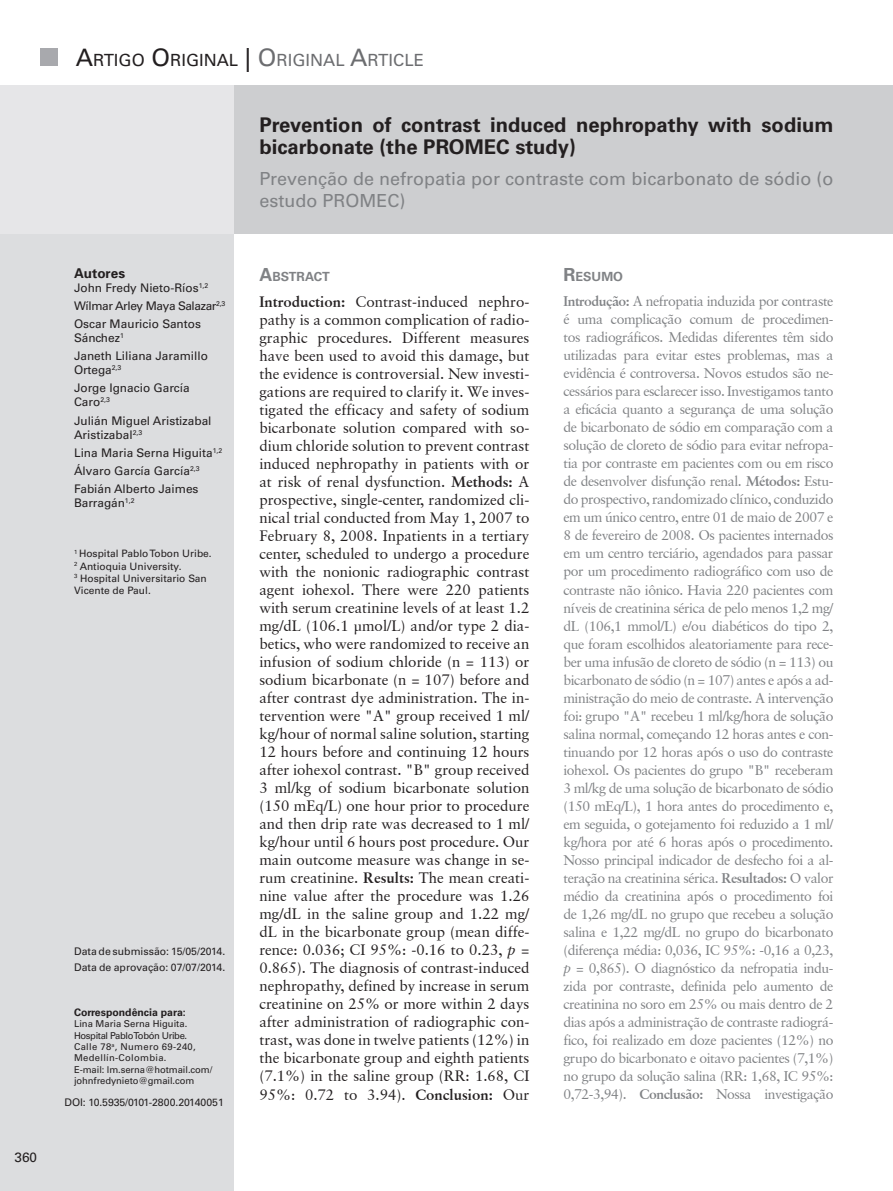
<style>
.page{position:relative;width:893px;height:1191px;background:#fff}
.page>*{position:absolute;margin:0;border:0;box-sizing:border-box;transform-origin:0 0}
.Título_Português{font:700 20.25px/22.5px "Univers LT Std";color:#231f20}
.Title_Inglês{font:18px/21.6px "Univers LT Std";color:#808285}
.t1{font:16.8px "Univers LT Std";color:#6c6d70}
.Resumo{font:15px/18px "Garamond Retrospective S Si";color:#231f20;text-align:justify}
.Abstract{font:13.95px/18px "Garamond Retrospective S Si";letter-spacing:-.03em;color:#808285;text-align:justify}
.Tópico__Autores{font:13.5px "Univers 65 Bold";color:#231f20}
.t2{font:13.5px "Univers LT Std";color:#231f20}
.Intertilulo__Resumo{font:700 12.6px "Univers LT Std";color:#808285}
.Nome_dos_autores{font:11.85px/14px "Univers LT Std";color:#231f20}
.Nome_dos_autores-2{font:11.85px "Univers LT Std";letter-spacing:-.03em;color:#231f20}
.Data_de_subs_aprova{font:10.5px "Univers LT Std";color:#231f20}
.Autor_correspondente{font:10.5px "Univers LT Std";letter-spacing:-.01em;color:#231f20}
.Correspondência_para{font:700 10.5px "Univers LT Std";color:#231f20}
.Afiliações{font:10.2px/12.3px "Univers LT Std";color:#231f20}
.Autor_correspondente-2{font:9.45px/11.4px "Univers LT Std";letter-spacing:-.01em;color:#231f20}
.Autor_correspondente-3{font:9.45px/11.4px "Univers LT Std";letter-spacing:.03em;color:#231f20}
.Autor_correspondente-4{font:9.45px "Univers LT Std";letter-spacing:-.04em;color:#231f20}
.s1{font-size:24px;color:#231f20}
.s2{color:#231f20}
.s3{font-size:24px}
.s4{font-size:18px}
.s5{font-weight:700}
.s6{font-style:italic}
</style>
<div class="page">
<div style="left:40px;top:49px;width:17px;height:17px;background:#a8a9ad"></div>
<div style="left:0;top:85px;width:234px;height:1106px;background:#dcdddf"></div>
<div style="left:0;top:85px;width:893px;height:149px;background:linear-gradient(to right,#e2e2e4,#c5c6c8)"></div>
<p class="t2" style="left:15px;top:1149px;width:24px">360</p>
<p class="t1" style="left:76px;top:50px;width:350px"><span class="s1">A</span><span class="s2">RTIGO</span> <span class="s1">O</span><span class="s2">RIGINAL</span> <span class="s1">|</span> <span class="s3">O</span>RIGINAL <span class="s3">A</span>RTICLE</p>
<p class="Tópico__Autores" style="left:74px;top:265px;width:53px">Autores</p>
<p class="Nome_dos_autores" style="left:74px;top:280px;width:136px">John Fredy Nieto-Ríos<sup>1,2</sup></p>
<p class="Nome_dos_autores-2" style="left:74px;top:299px;width:153px">Wílmar Arley Maya Salazar<sup>2,3</sup></p>
<p class="Nome_dos_autores" style="left:74px;top:317px;width:128px">Oscar Mauricio Santos<br>Sánchez<sup>1</sup></p>
<p class="Nome_dos_autores" style="left:74px;top:349px;width:135px">Janeth Liliana Jaramillo<br>Ortega<sup>2,3</sup></p>
<p class="Nome_dos_autores" style="left:74px;top:381px;width:117px">Jorge Ignacio García<br>Caro<sup>2,3</sup></p>
<p class="Nome_dos_autores" style="left:74px;top:413px;width:139px">Julián Miguel Aristizabal<br>Aristizabal<sup>2,3</sup></p>
<p class="Nome_dos_autores" style="left:74px;top:445px;width:150px">Lina Maria Serna Higuita<sup>1,2</sup></p>
<p class="Nome_dos_autores" style="left:74px;top:464px;width:127px">Álvaro García García<sup>2,3</sup></p>
<p class="Nome_dos_autores" style="left:74px;top:482px;width:126px">Fabián Alberto Jaimes<br>Barragán<sup>1,2</sup></p>
<p class="Afiliações" style="left:74px;top:547px;width:139px"><sup>1</sup> Hospital Pablo Tobon Uribe.</p>
<p class="Afiliações" style="left:74px;top:560px;width:109px"><sup>2</sup> Antioquia University.</p>
<p class="Afiliações" style="left:74px;top:572px;width:134px"><sup>3</sup> Hospital Universitario San<br>Vicente de Paul.</p>
<p class="Data_de_subs_aprova" style="left:74px;top:945px;width:153px">Data de submissão: 15/05/2014.</p>
<p class="Data_de_subs_aprova" style="left:74px;top:960px;width:153px">Data de aprovação: 07/07/2014.</p>
<p class="Correspondência_para" style="left:74px;top:1006px;width:113px">Correspondência para:</p>
<p class="Autor_correspondente-2" style="left:74px;top:1018px;width:115px">Lina Maria Serna Higuita.</p>
<p class="Autor_correspondente-4" style="left:74px;top:1029px;width:115px">Hospital Pablo Tobón Uribe.</p>
<p class="Autor_correspondente-3" style="left:74px;top:1040px;width:123px">Calle 78<sup>a</sup>, Numero 69-240,<br>Medellín-Colombia.</p>
<p class="Autor_correspondente-2" style="left:74px;top:1063px;width:140px">E-mail: lm.serna@hotmail.com/ johnfredynieto@gmail.com</p>
<p class="Autor_correspondente" style="left:65px;top:1096px;width:161px">DOI: 10.5935/0101-2800.20140051</p>
<p class="Título_Português" style="left:259px;top:113px;width:576px">Prevention of contrast induced nephropathy with sodium bicarbonate (the PROMEC study)</p>
<p class="Title_Inglês" style="left:259px;top:168px;width:576px">Prevenção de nefropatia por contraste com bicarbonato de sódio (o estudo PROMEC)</p>
<p class="Intertilulo__Resumo" style="left:259px;top:269px;width:72px"><span class="s4">A</span>BSTRACT</p>
<p class="Resumo" style="left:259px;top:293px;width:272px"><span class="s5">Introduction:</span> Contrast-induced nephro&shy;pathy is a common complication of radio&shy;graphic procedures. Different measures have been used to avoid this damage, but the evidence is controversial. New investi&shy;gations are required to clarify it. We inves&shy;tigated the efficacy and safety of sodium bicarbonate solution compared with so&shy;dium chloride solution to prevent contrast induced nephropathy in patients with or at risk of renal dysfunction. <span class="s5">Methods:</span> A prospective, single-center, randomized cli&shy;nical trial conducted from May 1, 2007 to February 8, 2008. Inpatients in a tertiary center, scheduled to undergo a procedure with the nonionic radiographic contrast agent iohexol. There were 220 patients with serum creatinine levels of at least 1.2 mg/dL (106.1 µmol/L) and/or type 2 dia&shy;betics, who were randomized to receive an infusion of sodium chloride (n = 113) or sodium bicarbonate (n = 107) before and after contrast dye administration. The in&shy;tervention were "A" group received 1 ml/ kg/hour of normal saline solution, starting 12 hours before and continuing 12 hours after iohexol contrast. "B" group received 3 ml/kg of sodium bicarbonate solution (150 mEq/L) one hour prior to procedure and then drip rate was decreased to 1 ml/ kg/hour until 6 hours post procedure. Our main outcome measure was change in se&shy;rum creatinine. <span class="s5">Results:</span> The mean creati&shy;nine value after the procedure was 1.26 mg/dL in the saline group and 1.22 mg/ dL in the bicarbonate group (mean diffe&shy;rence: 0.036; CI 95%: -0.16 to 0.23, <span class="s6">p</span> = 0.865). The diagnosis of contrast-induced nephropathy, defined by increase in serum creatinine on 25% or more within 2 days after administration of radiographic con&shy;trast, was done in twelve patients (12%) in the bicarbonate group and eighth patients (7.1%) in the saline group (RR: 1.68, CI 95%: 0.72 to 3.94). <span class="s5">Conclusion:</span> Our</p>
<p class="Intertilulo__Resumo" style="left:563px;top:269px;width:61px"><span class="s4">R</span>ESUMO</p>
<p class="Abstract" style="left:563px;top:292px;width:272px"><span class="s5">Introdução:</span> A nefropatia induzida por contraste é uma complicação comum de procedimen&shy;tos radiográficos. Medidas diferentes têm sido utilizadas para evitar estes problemas, mas a evidência é controversa. Novos estudos são ne&shy;cessários para esclarecer isso. Investigamos tanto a eficácia quanto a segurança de uma solução de bicarbonato de sódio em comparação com a solução de cloreto de sódio para evitar nefropa&shy;tia por contraste em pacientes com ou em risco de desenvolver disfunção renal. <span class="s5">Métodos:</span> Estu&shy;do prospectivo, randomizado clínico, conduzido em um único centro, entre 01 de maio de 2007 e 8 de fevereiro de 2008. Os pacientes internados em um centro terciário, agendados para passar por um procedimento radiográfico com uso de contraste não iônico. Havia 220 pacientes com níveis de creatinina sérica de pelo menos 1,2 mg/ dL (106,1 mmol/L) e/ou diabéticos do tipo 2, que foram escolhidos aleatoriamente para rece&shy;ber uma infusão de cloreto de sódio (n = 113) ou bicarbonato de sódio (n = 107) antes e após a ad&shy;ministração do meio de contraste. A intervenção foi: grupo "A" recebeu 1 ml/kg/hora de solução salina normal, começando 12 horas antes e con&shy;tinuando por 12 horas após o uso do contraste iohexol. Os pacientes do grupo "B" receberam 3 ml/kg de uma solução de bicarbonato de sódio (150 mEq/L), 1 hora antes do procedimento e, em seguida, o gotejamento foi reduzido a 1 ml/ kg/hora por até 6 horas após o procedimento.<br>Nosso principal indicador de desfecho foi a al&shy;teração na creatinina sérica. <span class="s5">Resultados:</span> O valor médio da creatinina após o procedimento foi de 1,26 mg/dL no grupo que recebeu a solução salina e 1,22 mg/dL no grupo do bicarbonato (diferença média: 0,036, IC 95%: -0,16 a 0,23, <span class="s6">p</span> = 0,865). O diagnóstico da nefropatia indu&shy;zida por contraste, definida pelo aumento de creatinina no soro em 25% ou mais dentro de 2 dias após a administração de contraste radiográ&shy;fico, foi realizado em doze pacientes (12%) no grupo do bicarbonato e oitavo pacientes (7,1%) no grupo da solução salina (RR: 1,68, IC 95%:<br>0,72-3,94). <span class="s5">Conclusão:</span> Nossa investigação</p>
</div>
